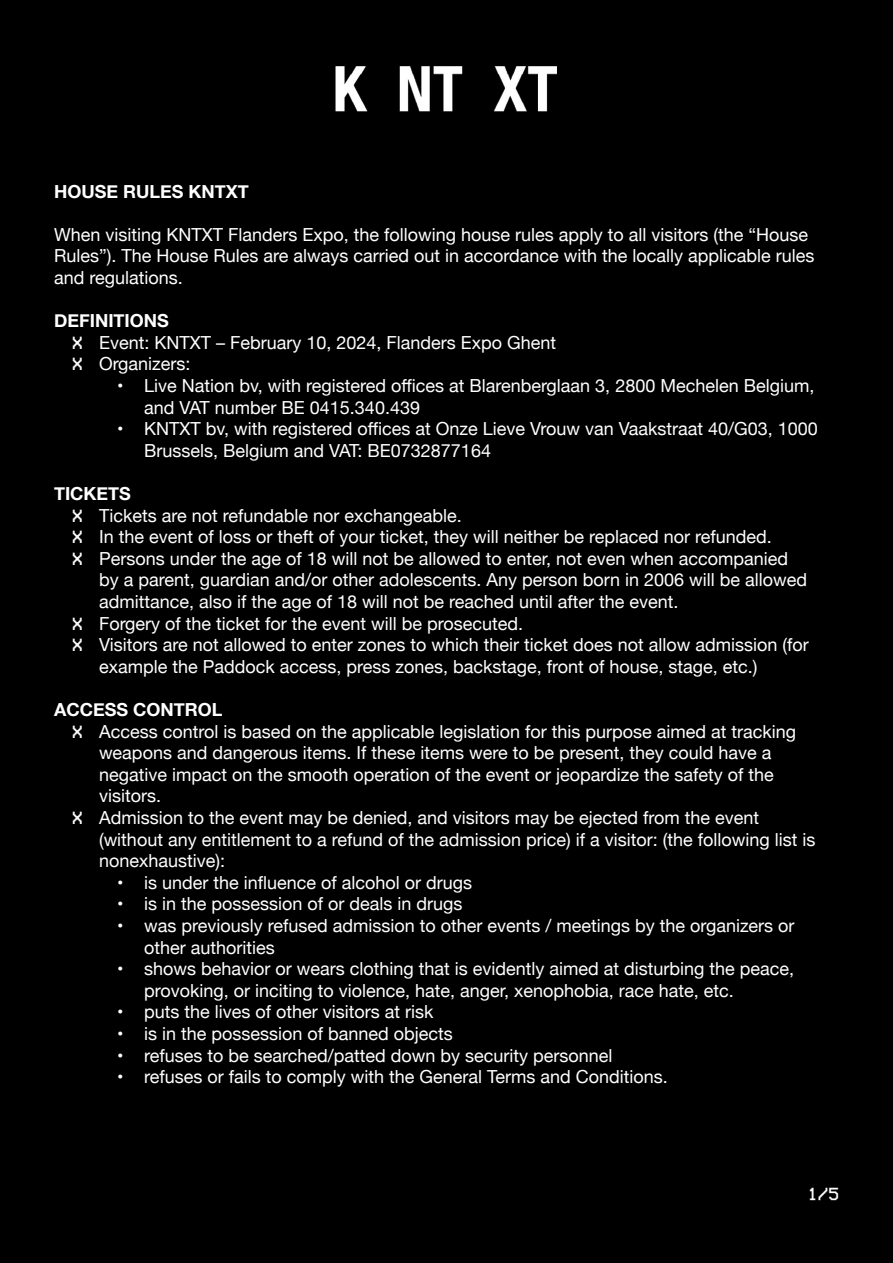
<style>
.page{position:relative;width:893px;height:1263px;background:#000}
.page>*{position:absolute;margin:0;border:0;box-sizing:border-box;transform-origin:0 0}
.t1{font:18px/21.6px "Helvetica Neue";color:#fff}
.t2{font:700 18px "Helvetica Neue";color:#fff}
.t3{font:18px "VCROSD Mono";color:#fff}
.s1{font-weight:700}
.s2{font-family:"VCRKNTXT"}
</style>
<div class="page">
<img style="left:335px;top:66px;width:222px;height:46px">
<p class="t2" style="left:54px;top:177px;width:196px">HOUSE RULES KNTXT</p>
<p class="t1" style="left:54px;top:225px;width:762px">When visiting KNTXT Flanders Expo, the following house rules apply to all visitors (the “House<br>Rules”). The House Rules are always carried out in accordance with the locally applicable rules and regulations.</p>
<p class="t1" style="left:72px;top:311px;width:486px;text-indent:-18px"><span class="s1">DEFINITIONS<br></span><span class="s2">X</span> Event: KNTXT – February 10, 2024, Flanders Expo Ghent<br><span class="s2">X</span> Organizers:</p>
<p class="t1" style="left:144px;top:376px;width:672px;text-indent:-27px">• Live Nation bv, with registered offices at Blarenberglaan 3, 2800 Mechelen Belgium, and VAT number BE 0415.340.439</p>
<p class="t1" style="left:144px;top:419px;width:675px;text-indent:-27px">• KNTXT bv, with registered offices at Onze Lieve Vrouw van Vaakstraat 40/G03, 1000<br>Brussels, Belgium and VAT: BE0732877164</p>
<p class="t2" style="left:54px;top:479px;width:78px">TICKETS</p>
<p class="t1" style="left:72px;top:505px;width:391px"><span class="s2">X</span> Tickets are not refundable nor exchangeable.</p>
<p class="t1" style="left:72px;top:527px;width:701px"><span class="s2">X</span> In the event of loss or theft of your ticket, they will neither be replaced nor refunded.</p>
<p class="t1" style="left:72px;top:549px;width:718px"><span class="s2">X</span> Persons under the age of 18 will not be allowed to enter, not even when accompanied</p>
<p class="t1" style="left:99px;top:570px;width:710px">by a parent, guardian and/or other adolescents. Any person born in 2006 will be allowed</p>
<p class="t1" style="left:99px;top:592px;width:581px">admittance, also if the age of 18 will not be reached until after the event.</p>
<p class="t1" style="left:72px;top:613px;width:453px"><span class="s2">X</span> Forgery of the ticket for the event will be prosecuted.</p>
<p class="t1" style="left:72px;top:635px;width:738px"><span class="s2">X</span> Visitors are not allowed to enter zones to which their ticket does not allow admission (for</p>
<p class="t1" style="left:99px;top:657px;width:660px">example the Paddock access, press zones, backstage, front of house, stage, etc.)</p>
<p class="t2" style="left:54px;top:695px;width:170px">ACCESS CONTROL</p>
<p class="t1" style="left:72px;top:721px;width:726px"><span class="s2">X</span> Access control is based on the applicable legislation for this purpose aimed at tracking</p>
<p class="t1" style="left:99px;top:743px;width:674px">weapons and dangerous items. If these items were to be present, they could have a</p>
<p class="t1" style="left:99px;top:765px;width:676px">negative impact on the smooth operation of the event or jeopardize the safety of the</p>
<p class="t1" style="left:99px;top:786px;width:63px">visitors.</p>
<p class="t1" style="left:72px;top:808px;width:689px"><span class="s2">X</span> Admission to the event may be denied, and visitors may be ejected from the event</p>
<p class="t1" style="left:99px;top:829px;width:718px">(without any entitlement to a refund of the admission price) if a visitor: (the following list is</p>
<p class="t1" style="left:99px;top:851px;width:128px">nonexhaustive):</p>
<p class="t1" style="left:117px;top:873px;width:357px">• is under the influence of alcohol or drugs</p>
<p class="t1" style="left:117px;top:894px;width:347px">• is in the possession of or deals in drugs</p>
<p class="t1" style="left:144px;top:916px;width:652px;text-indent:-27px">• was previously refused admission to other events / meetings by the organizers or other authorities</p>
<p class="t1" style="left:144px;top:959px;width:652px;text-indent:-27px">• shows behavior or wears clothing that is evidently aimed at disturbing the peace, provoking, or inciting to violence, hate, anger, xenophobia, race hate, etc.</p>
<p class="t1" style="left:117px;top:1002px;width:318px">• puts the lives of other visitors at risk</p>
<p class="t1" style="left:117px;top:1024px;width:337px">• is in the possession of banned objects</p>
<p class="t1" style="left:117px;top:1045px;width:497px">• refuses to be searched/patted down by security personnel</p>
<p class="t1" style="left:117px;top:1067px;width:552px">• refuses or fails to comply with the General Terms and Conditions.</p>
<p class="t3" style="left:807px;top:1185px;width:33px">1/5</p>
</div>
